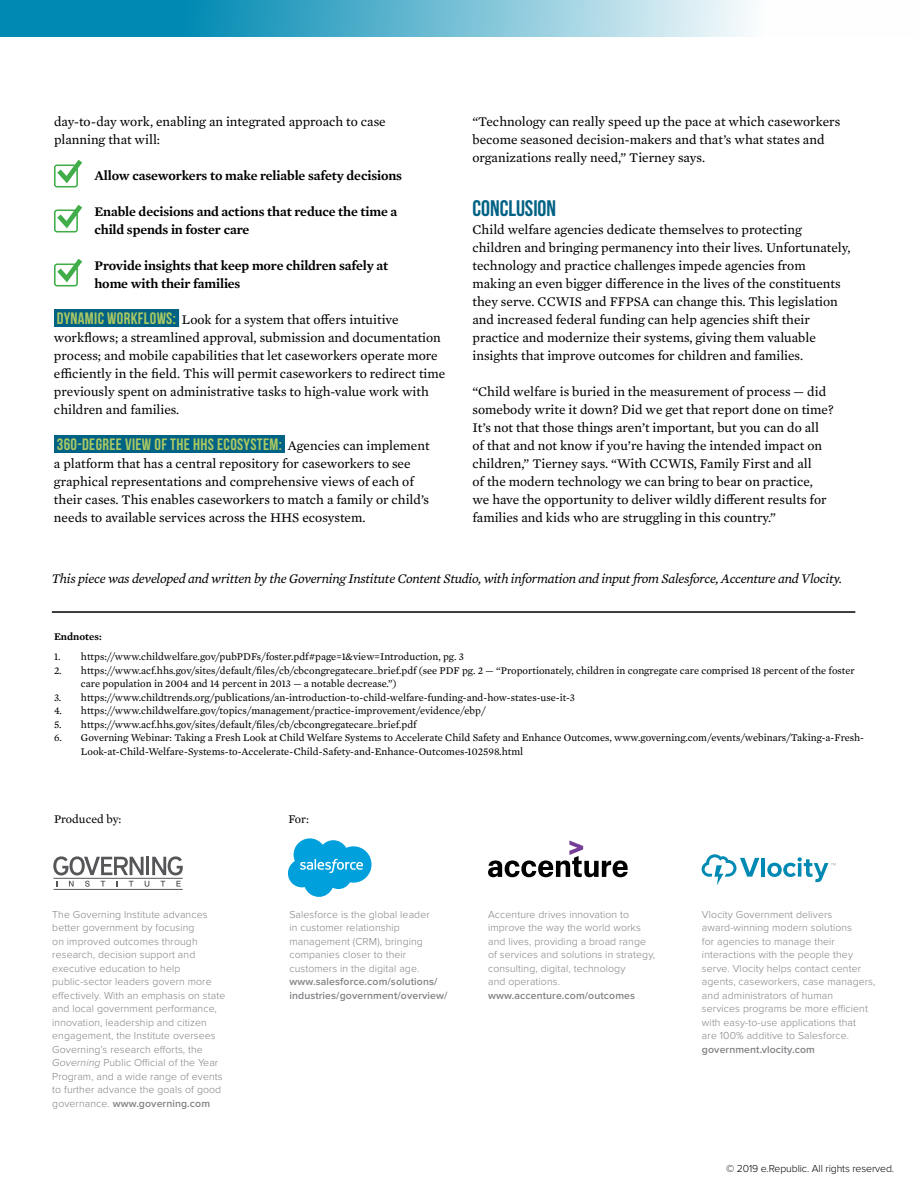
<style>
.page{position:relative;width:918px;height:1188px;background:#fff}
.page>*{position:absolute;margin:0;border:0;box-sizing:border-box;transform-origin:0 0}
.t1{font:22.5px "Bebas Neue";color:#006284}
.t2{font:16.5px "Bebas Neue";letter-spacing:.02em;color:#abc862}
.t3{font:13.5px/18px "Mercury Text G2";color:#000}
.t4{font:600 13.5px/18px "Mercury Text G2";letter-spacing:-.01em;color:#000}
.t5{font:italic 13.5px "Mercury Text G2";letter-spacing:-.02em;color:#000}
.t6{font:12px "Mercury Text G2";color:#000}
.t7{font:300 10.5px/13.5px "Proxima Nova";letter-spacing:.01em;color:#808285}
.t8{font:10.5px/13.5px "Mercury Text G2";color:#000}
.t9{font:600 10.5px/13.5px "Proxima Nova";letter-spacing:.01em;color:#808285}
.t10{font:300 10.5px "Proxima Nova";letter-spacing:-.01em;color:#000}
.t11{font:600 10.5px "Mercury Text G2";color:#000}
.s1{font-family:"Bebas Neue";font-size:16.5px;color:#abc862}
.s2{font-family:"Mercury Text G2";font-size:13.5px;color:#000}
.s3{font-style:italic}
.s4{font-weight:600}
</style>
<div class="page">
<div style="left:54px;top:309px;width:125px;height:18px;background:#006284"></div>
<div style="left:54px;top:435px;width:231px;height:18px;background:#006284"></div>
<svg style="left:54px;top:160px;width:28px;height:27px"></svg>
<svg style="left:54px;top:205px;width:28px;height:27px"></svg>
<svg style="left:54px;top:259px;width:28px;height:27px"></svg>
<hr style="left:52px;top:611px;width:803px;height:2px;background:#000">
<svg style="left:53px;top:856px;width:91px;height:19px"></svg>
<svg style="left:152px;top:856px;width:31px;height:19px"></svg>
<hr style="left:146px;top:857px;width:3px;height:18px;background:#565659">
<svg style="left:69px;top:881px;width:5px;height:6px"></svg>
<svg style="left:85px;top:881px;width:5px;height:6px"></svg>
<svg style="left:101px;top:881px;width:4px;height:6px"></svg>
<svg style="left:129px;top:881px;width:4px;height:6px"></svg>
<svg style="left:145px;top:881px;width:4px;height:6px"></svg>
<svg style="left:161px;top:881px;width:4px;height:6px"></svg>
<svg style="left:176px;top:881px;width:5px;height:6px"></svg>
<hr style="left:54px;top:878px;width:129px;height:1px;background:#58595b">
<hr style="left:54px;top:889px;width:129px;height:1px;background:#58595b">
<svg style="left:488px;top:840px;width:140px;height:37px"></svg>
<svg style="left:288px;top:838px;width:84px;height:59px"></svg>
<hr style="left:761px;top:858px;width:4px;height:19px;background:#008ab3">
<svg style="left:767px;top:857px;width:69px;height:25px"></svg>
<svg style="left:702px;top:854px;width:57px;height:31px"></svg>
<svg style="left:0;top:0;width:749px;height:37px"></svg>
<p class="t3" style="left:54px;top:112px;width:333px">day-to-day work, enabling an integrated approach to case planning that will:</p>
<p class="t4" style="left:95px;top:166px;width:309px">Allow caseworkers to make reliable safety decisions</p>
<p class="t4" style="left:95px;top:202px;width:304px">Enable decisions and actions that reduce the time a child spends in foster care</p>
<p class="t4" style="left:95px;top:256px;width:295px">Provide insights that keep more children safely at home with their families</p>
<p class="t3" style="left:54px;top:310px;width:393px"><span class="s1">DYNAMIC WORKFLOWS:</span> Look for a system that offers intuitive workflows; a streamlined approval, submission and documentation process; and mobile capabilities that let caseworkers operate more efficiently in the field. This will permit caseworkers to redirect time previously spent on administrative tasks to high-value work with children and families.</p>
<p class="t2" style="left:57px;top:435px;width:374px">360-DEGREE VIEW OF THE HHS ECOSYSTEM: <span class="s2">Agencies can implement</span></p>
<p class="t3" style="left:54px;top:454px;width:377px">a platform that has a central repository for caseworkers to see graphical representations and comprehensive views of each of their cases. This enables caseworkers to match a family or child’s needs to available services across the HHS ecosystem.</p>
<p class="t3" style="left:472px;top:112px;width:369px">“Technology can really speed up the pace at which caseworkers become seasoned decision-makers and that’s what states and organizations really need,” Tierney says.</p>
<h1 class="t1" style="left:472px;top:196px;width:85px">CONCLUSION</h1>
<p class="t3" style="left:472px;top:220px;width:380px">Child welfare agencies dedicate themselves to protecting children and bringing permanency into their lives. Unfortunately, technology and practice challenges impede agencies from making an even bigger difference in the lives of the constituents they serve. CCWIS and FFPSA can change this. This legislation and increased federal funding can help agencies shift their practice and modernize their systems, giving them valuable insights that improve outcomes for children and families.</p>
<p class="t3" style="left:472px;top:382px;width:363px">“Child welfare is buried in the measurement of process — did somebody write it down? Did we get that report done on time?<br>It’s not that those things aren’t important, but you can do all of that and not know if you’re having the intended impact on children,” Tierney says. “With CCWIS, Family First and all<br>of the modern technology we can bring to bear on practice,<br>we have the opportunity to deliver wildly different results for families and kids who are struggling in this country.”</p>
<p class="t5" style="left:52px;top:569px;width:791px">This piece was developed and written by the Governing Institute Content Studio, with information and input from Salesforce, Accenture and Vlocity.</p>
<p class="t11" style="left:54px;top:629px;width:49px">Endnotes:</p>
<p class="t8" style="left:54px;top:650px;width:411px">1. https://www.childwelfare.gov/pubPDFs/foster.pdf#page=1&amp;view=Introduction, pg. 3</p>
<p class="t8" style="left:81px;top:663px;width:775px;text-indent:-27px">2. https://www.acf.hhs.gov/sites/default/files/cb/cbcongregatecare_brief.pdf (see PDF pg. 2 — “Proportionately, children in congregate care comprised 18 percent of the foster care population in 2004 and 14 percent in 2013 — a notable decrease.”)</p>
<p class="t8" style="left:54px;top:690px;width:522px">3. https://www.childtrends.org/publications/an-introduction-to-child-welfare-funding-and-how-states-use-it-3</p>
<p class="t8" style="left:54px;top:704px;width:433px">4. https://www.childwelfare.gov/topics/management/practice-improvement/evidence/ebp/</p>
<p class="t8" style="left:54px;top:717px;width:364px">5. https://www.acf.hhs.gov/sites/default/files/cb/cbcongregatecare_brief.pdf</p>
<p class="t8" style="left:81px;top:731px;width:785px;text-indent:-27px">6. Governing Webinar: Taking a Fresh Look at Child Welfare Systems to Accelerate Child Safety and Enhance Outcomes, www.governing.com/events/webinars/Taking-a-Fresh-<br>Look-at-Child-Welfare-Systems-to-Accelerate-Child-Safety-and-Enhance-Outcomes-102598.html</p>
<p class="t6" style="left:54px;top:810px;width:69px">Produced by:</p>
<p class="t6" style="left:288px;top:810px;width:22px">For:</p>
<p class="t7" style="left:52px;top:907px;width:175px">The Governing Institute advances better government by focusing<br>on improved outcomes through research, decision support and executive education to help public-sector leaders govern more effectively. With an emphasis on state and local government performance, innovation, leadership and citizen engagement, the Institute oversees Governing’s research efforts, the <span class="s3">Governing</span> Public Official of the Year Program, and a wide range of events to further advance the goals of good governance. <span class="s4">www.governing.com</span></p>
<p class="t7" style="left:289px;top:908px;width:142px">Salesforce is the global leader in customer relationship management (CRM), bringing companies closer to their customers in the digital age.</p>
<p class="t9" style="left:289px;top:975px;width:159px">www.salesforce.com/solutions/ industries/government/overview/</p>
<p class="t7" style="left:488px;top:908px;width:169px">Accenture drives innovation to improve the way the world works and lives, providing a broad range of services and solutions in strategy, consulting, digital, technology<br>and operations.</p>
<p class="t9" style="left:488px;top:989px;width:149px">www.accenture.com/outcomes</p>
<p class="t7" style="left:702px;top:908px;width:175px">Vlocity Government delivers award-winning modern solutions<br>for agencies to manage their interactions with the people they serve. Vlocity helps contact center agents, caseworkers, case managers, and administrators of human<br>services programs be more efficient with easy-to-use applications that<br>are 100% additive to Salesforce.</p>
<p class="t9" style="left:702px;top:1043px;width:114px">government.vlocity.com</p>
<p class="t10" style="left:726px;top:1162px;width:170px">© 2019 e.Republic. All rights reserved.</p>
</div>
